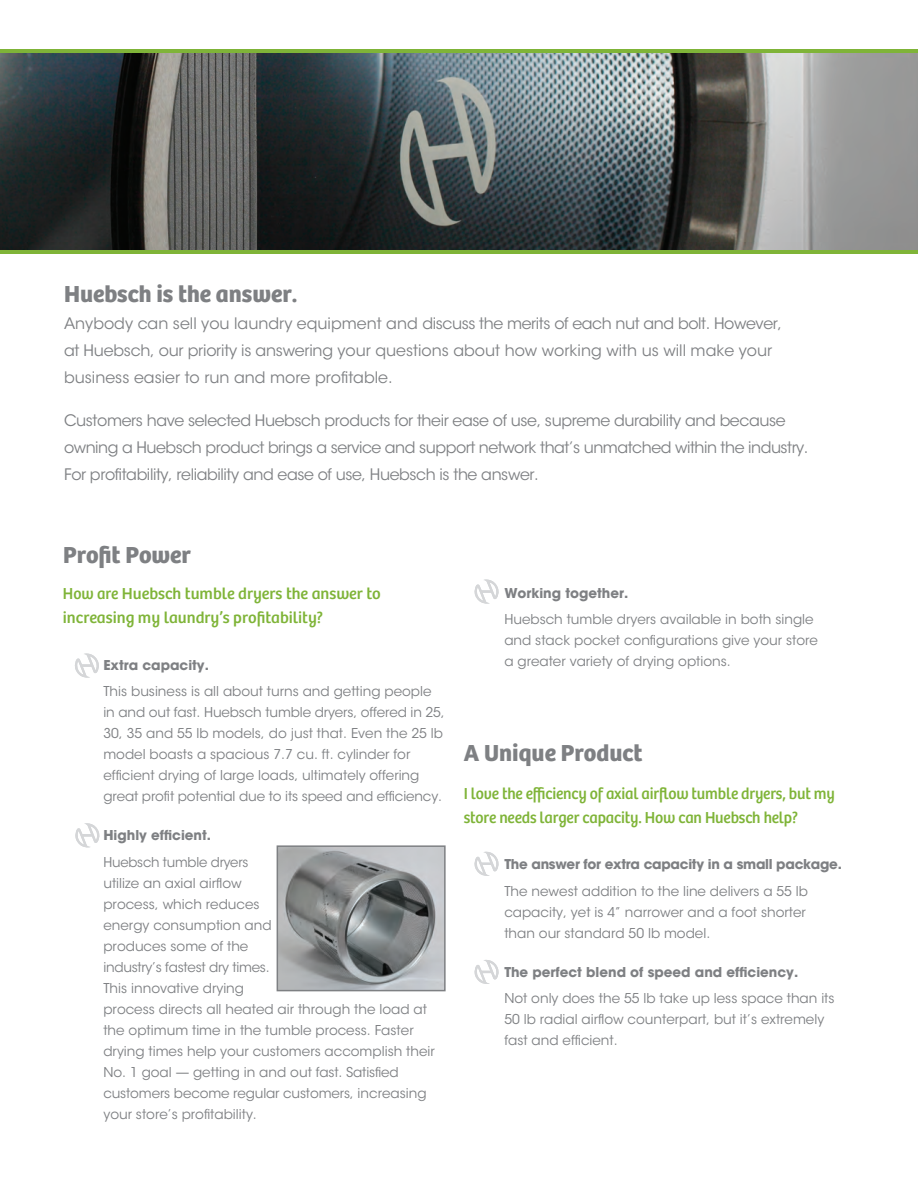
<style>
.page{position:relative;width:918px;height:1188px;background:#fff}
.page>*{position:absolute;margin:0;border:0;box-sizing:border-box;transform-origin:0 0}
.t1{font:700 24px "Bree";color:#7e8083}
.t2{font:16.5px/24px "Bree";letter-spacing:-.01em;color:#7fb438;scale:.95 1}
.t3{font:15.75px/27px "ITC Avant Garde Std";letter-spacing:-.025em;color:#7e8083}
.t4{font:15.75px/27px "ITC Avant Garde Std";color:#7e8083}
.t5{font:13.5px/21px "ITC Avant Garde Std";color:#7e8083}
.t6{font:700 13.5px "ITC Avant Garde Std";color:#7e8083}
.t7{font:700 13.5px "ITC Avant Garde Std";letter-spacing:-.02em;color:#7e8083}
</style>
<div class="page">
<svg style="left:75px;top:654px;width:24px;height:24px"></svg>
<svg style="left:475px;top:580px;width:24px;height:24px"></svg>
<svg style="left:475px;top:852px;width:24px;height:24px"></svg>
<img style="left:280px;top:848px;width:163px;height:140px">
<div style="left:277px;top:845px;width:169px;height:146px;border:2px solid #7e8083"></div>
<img style="left:0;top:52px;width:918px;height:198px">
<hr style="left:0;top:49px;width:918px;height:3px;background:#7fb438">
<hr style="left:0;top:250px;width:918px;height:4px;background:#7fb438">
<svg style="left:75px;top:823px;width:24px;height:24px"></svg>
<svg style="left:475px;top:960px;width:24px;height:24px"></svg>
<p class="t1" style="left:64px;top:279px;width:235px">Huebsch is the answer.</p>
<p class="t3" style="left:64px;top:310px;width:720px">Anybody can sell you laundry equipment and discuss the merits of each nut and bolt. However,</p>
<p class="t4" style="left:64px;top:337px;width:710px">at Huebsch, our priority is answering your questions about how working with us will make your business easier to run and more profitable.</p>
<p class="t3" style="left:64px;top:407px;width:746px">Customers have selected Huebsch products for their ease of use, supreme durability and because owning a Huebsch product brings a service and support network that’s unmatched within the industry.<br>For profitability, reliability and ease of use, Huebsch is the answer.</p>
<p class="t1" style="left:63px;top:540px;width:129px">Profit Power</p>
<p class="t2" style="left:63px;top:582px;width:336px">How are Huebsch tumble dryers the answer to increasing my laundry’s profitability?</p>
<p class="t6" style="left:103px;top:656px;width:107px">Extra capacity.</p>
<p class="t5" style="left:103px;top:681px;width:343px">This business is all about turns and getting people in and out fast. Huebsch tumble dryers, offered in 25, 30, 35 and 55 lb models, do just that. Even the 25 lb model boasts a spacious 7.7 cu. ft. cylinder for efficient drying of large loads, ultimately offering great profit potential due to its speed and efficiency.</p>
<p class="t6" style="left:103px;top:827px;width:109px">Highly efficient.</p>
<p class="t5" style="left:103px;top:851px;width:333px">Huebsch tumble dryers<br>utilize an axial airflow<br>process, which reduces<br>energy consumption and<br>produces some of the<br>industry’s fastest dry times.<br>This innovative drying<br>process directs all heated air through the load at the optimum time in the tumble process. Faster drying times help your customers accomplish their No. 1 goal — getting in and out fast. Satisfied customers become regular customers, increasing your store’s profitability.</p>
<p class="t6" style="left:504px;top:584px;width:125px">Working together.</p>
<p class="t5" style="left:504px;top:609px;width:315px">Huebsch tumble dryers available in both single and stack pocket configurations give your store a greater variety of drying options.</p>
<p class="t1" style="left:464px;top:738px;width:180px">A Unique Product</p>
<p class="t2" style="left:464px;top:781px;width:392px">I love the efficiency of axial airflow tumble dryers, but my store needs larger capacity. How can Huebsch help?</p>
<p class="t7" style="left:504px;top:856px;width:339px">The answer for extra capacity in a small package.</p>
<p class="t5" style="left:504px;top:881px;width:305px">The newest addition to the line delivers a 55 lb capacity, yet is 4” narrower and a foot shorter than our standard 50 lb model.</p>
<p class="t6" style="left:504px;top:963px;width:295px">The perfect blend of speed and efficiency.</p>
<p class="t5" style="left:504px;top:988px;width:332px">Not only does the 55 lb take up less space than its<br>50 lb radial airflow counterpart, but it’s extremely fast and efficient.</p>
</div>
